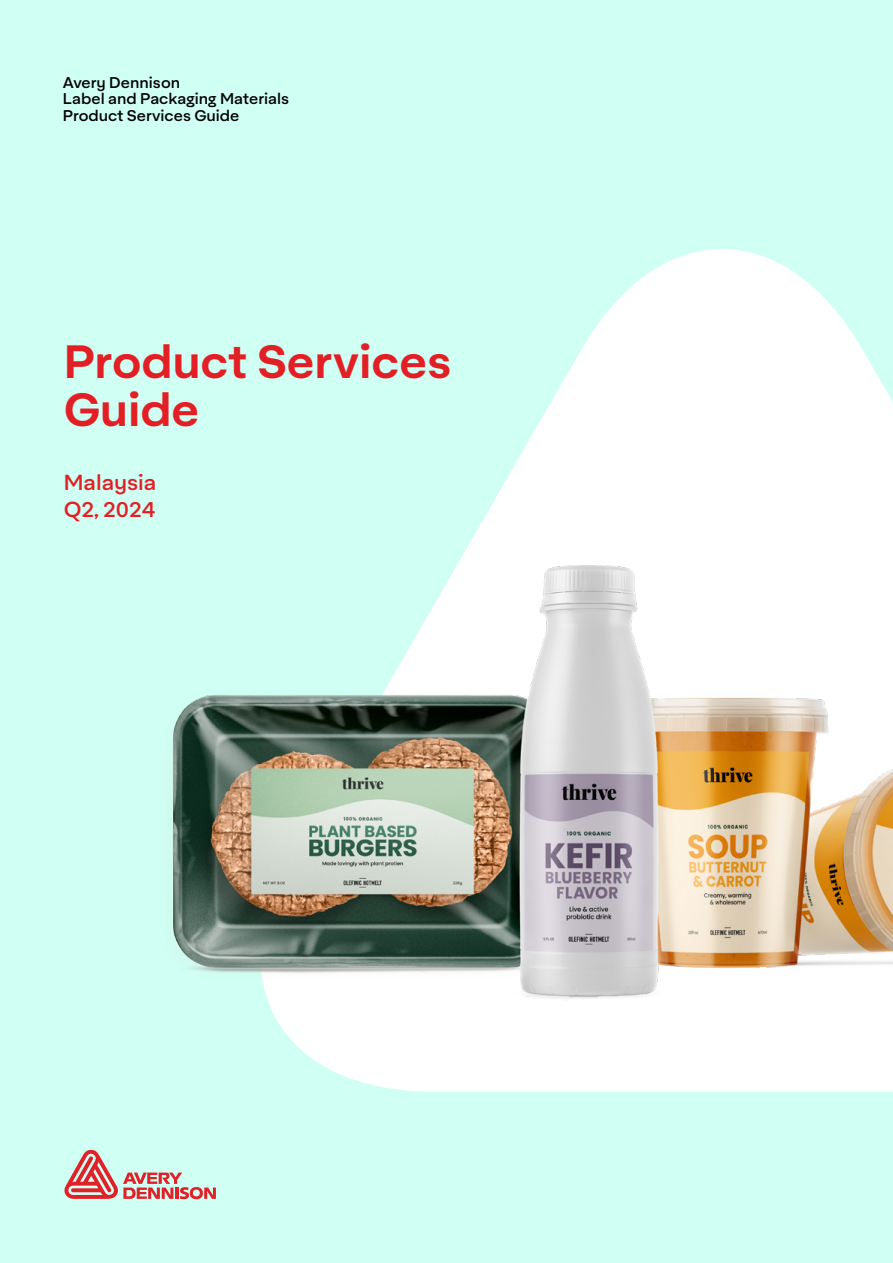
<style>
.page{position:relative;width:893px;height:1263px;background:#d0fff3}
.page>*{position:absolute;margin:0;border:0;box-sizing:border-box;transform-origin:0 0}
.t1{font:600 45px/48px "Aktifo A";color:#e31f26}
.t2{font:500 21px/27px "Aktifo A";color:#e31f26}
.t3{font:500 15px/16.5px "Aktifo A";color:#000}
</style>
<div class="page">
<svg style="left:547px;top:249px;width:346px;height:161px;fill:#fff"></svg>
<svg style="left:64px;top:1149px;width:152px;height:50px"></svg>
<img style="left:173px;top:410px;width:720px;height:682px">
<p class="t3" style="left:63px;top:74px;width:228px">Avery Dennison<br>Label and Packaging Materials<br>Product Services Guide</p>
<h1 class="t1" style="left:64px;top:337px;width:389px">Product Services<br>Guide</h1>
<h2 class="t2" style="left:64px;top:469px;width:94px">Malaysia<br>Q2, 2024</h2>
</div>
